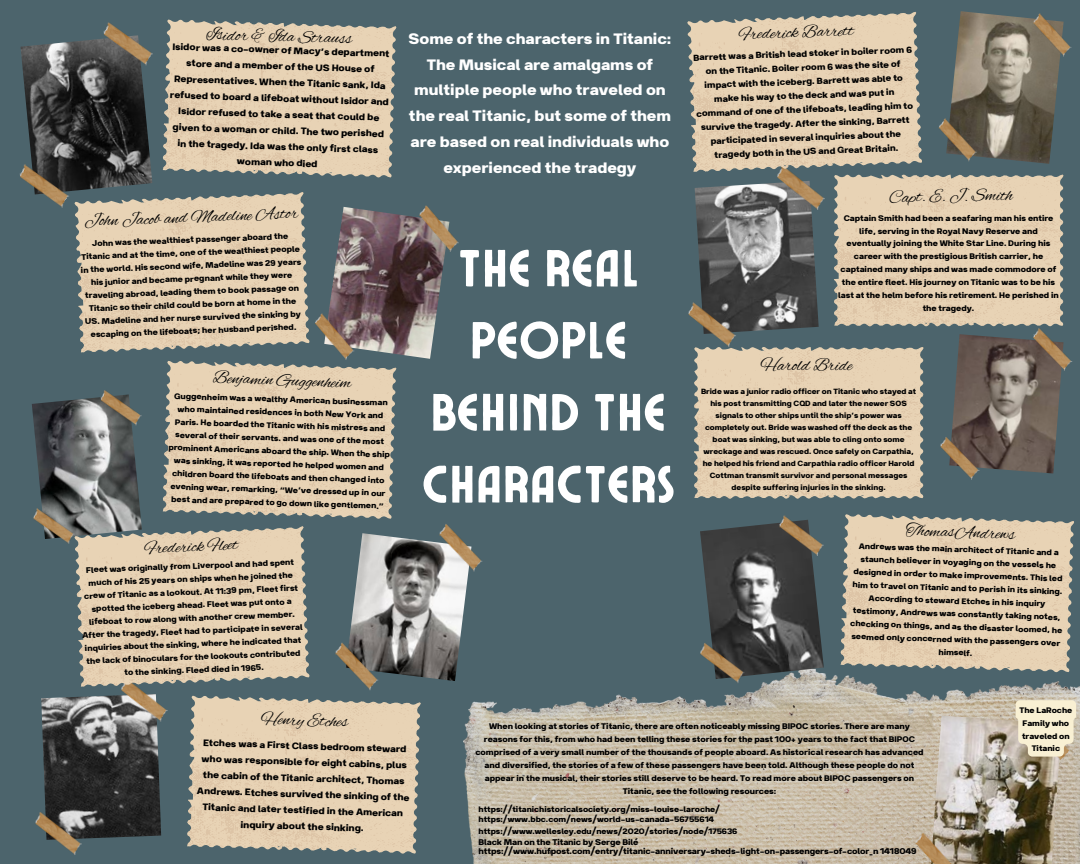
<style>
.page{position:relative;width:1080px;height:864px;background:#4c646c}
.page>*{position:absolute;margin:0;border:0;box-sizing:border-box;transform-origin:0 0}
.t1{font:52.2px/72px "Ayr Lucidity Condensed";color:#fff;text-align:center}
.t2{font:700 18px/25.8px "Breul Grotesk A";color:#fff;text-align:center}
.t3{font:18px "Alex Brush";color:#000}
.t4{font:700 11.25px/16px "Breul Grotesk A";color:#000;text-align:center}
.t5{font:700 10.5px/14px "Breul Grotesk A";color:#000;text-align:center}
.t6{font:700 9.9px "Breul Grotesk A";letter-spacing:-.01em;color:#000}
.t7{font:700 9.75px/12.9px "Breul Grotesk A";color:#000;text-align:center}
.t8{font:700 9.6px/12.8px "Breul Grotesk A";color:#000;text-align:center}
.t9{font:700 9.45px "Breul Grotesk A";color:#000}
.t10{font:700 9px/12px "Breul Grotesk A";color:#000;text-align:center}
</style>
<div class="page">
<img style="left:41px;top:695px;width:120px;height:144px">
<img style="left:950px;top:11px;width:110px;height:153px">
<img style="left:21px;top:39px;width:131px;height:152px">
<img style="left:103px;top:22px;width:50px;height:47px">
<img style="left:19px;top:161px;width:51px;height:47px">
<img style="left:328px;top:207px;width:117px;height:152px">
<img style="left:415px;top:205px;width:44px;height:48px">
<img style="left:315px;top:313px;width:44px;height:47px">
<img style="left:32px;top:397px;width:110px;height:129px">
<img style="left:100px;top:390px;width:42px;height:39px">
<img style="left:33px;top:505px;width:42px;height:39px">
<img style="left:121px;top:688px;width:47px;height:35px">
<img style="left:35px;top:810px;width:47px;height:45px">
<img style="left:1030px;top:13px;width:42px;height:44px">
<img style="left:939px;top:118px;width:41px;height:44px">
<img style="left:695px;top:183px;width:124px;height:149px">
<img style="left:777px;top:173px;width:48px;height:39px">
<img style="left:688px;top:301px;width:49px;height:46px">
<img style="left:951px;top:334px;width:110px;height:140px">
<img style="left:1031px;top:328px;width:42px;height:43px">
<img style="left:940px;top:437px;width:42px;height:43px">
<img style="left:463px;top:673px;width:617px;height:191px">
<img style="left:700px;top:523px;width:124px;height:156px">
<img style="left:779px;top:515px;width:45px;height:43px">
<img style="left:700px;top:641px;width:45px;height:44px">
<img style="left:930px;top:715px;width:132px;height:149px">
<img style="left:1023px;top:757px;width:52px;height:6px">
<img style="left:911px;top:832px;width:53px;height:32px">
<svg style="left:162px;top:19px;width:234px;height:159px;background:#d6c5ab"></svg>
<img style="left:349px;top:533px;width:122px;height:148px">
<img style="left:436px;top:524px;width:47px;height:48px">
<img style="left:335px;top:642px;width:47px;height:48px">
<svg style="left:162px;top:361px;width:234px;height:158px;background:#d7c6ab"></svg>
<svg style="left:187px;top:695px;width:234px;height:159px;background:#d6c5ab"></svg>
<svg style="left:74px;top:526px;width:236px;height:161px;background:#d4c4aa"></svg>
<svg style="left:74px;top:192px;width:236px;height:161px;background:#d3c3aa"></svg>
<svg style="left:834px;top:174px;width:230px;height:153px;background:#decbaf"></svg>
<svg style="left:687px;top:12px;width:235px;height:161px;background:#d4c3aa"></svg>
<svg style="left:839px;top:673px;width:236px;height:1px"></svg>
<svg style="left:840px;top:514px;width:234px;height:159px;background:#d6c5ab"></svg>
<svg style="left:694px;top:347px;width:230px;height:152px;background:#dfcbaf"></svg>
<svg style="left:1016px;top:700px;width:60px;height:57px;background:#f0e6cb"></svg>
<p class="t3" style="left:207px;top:25px;width:147px;rotate:1deg">Isidor &amp; Ida Strauss</p>
<h4 class="t4" style="left:172px;top:37px;width:220px;rotate:2deg">Isidor was a co-owner of Macy’s department store and a member of the US House of Representatives. When the Titanic sank, Ida refused to board a lifeboat without Isidor and Isidor refused to take a seat that could be given to a woman or child. The two perished in the tragedy. Ida was the only first class woman who died</h4>
<p class="t3" style="left:84px;top:211px;width:215px;rotate:-2deg">John Jacob and Madeline Astor</p>
<h3 class="t7" style="left:80px;top:236px;width:222px;rotate:-2deg">John was the wealthiest passenger aboard the Titanic and at the time, one of the wealthiest people in the world. His second wife, Madeline was 29 years his junior and became pregnant while they were traveling abroad, leading them to book passage on Titanic so their child could be born at home in the US. Madeline and her nurse survived the sinking by escaping on the lifeboats; her husband perished.</h3>
<h1 class="t3" style="left:213px;top:368px;width:140px;rotate:2deg">Benjamin Guggenheim</h1>
<p class="t7" style="left:171px;top:388px;width:223px;rotate:2deg">Guggenheim was a wealthy American businessman who maintained residences in both New York and Paris. He boarded the Titanic with his mistress and several of their servants. and was one of the most prominent Americans aboard the ship. When the ship was sinking, it was reported he helped women and children board the lifeboats and then changed into evening wear, remarking, “We’ve dressed up in our best and are prepared to go down like gentlemen.”</p>
<p class="t3" style="left:144px;top:539px;width:95px;rotate:-3deg">Frederick Fleet</p>
<h2 class="t7" style="left:80px;top:562px;width:222px;rotate:-2deg">Fleet was originally from Liverpool and had spent much of his 25 years on ships when he joined the crew of Titanic as a lookout. At 11:39 pm, Fleet first spotted the iceberg ahead. Fleet was put onto a lifeboat to row along with another crew member.<br>After the tragedy, Fleet had to participate in several inquiries about the sinking, where he indicated that the lack of binoculars for the lookouts contributed to the sinking. Fleed died in 1965.</h2>
<p class="t2" style="left:409px;top:24px;width:264px">Some of the characters in Titanic:<br>The Musical are amalgams of multiple people who traveled on the real Titanic, but some of them are based on real individuals who experienced the tradegy</p>
<p class="t1" style="left:422px;top:230px;width:251px">THE REAL<br>PEOPLE<br>BEHIND THE<br>CHARACTERS</p>
<p class="t3" style="left:739px;top:24px;width:116px;rotate:-2deg">Frederick Barrett</p>
<h4 class="t5" style="left:693px;top:49px;width:220px;rotate:-2deg">Barrett was a British lead stoker in boiler room 6 on the Titanic. Boiler room 6 was the site of impact with the iceberg. Barrett was able to make his way to the deck and was put in command of one of the lifeboats, leading him to survive the tragedy. After the sinking, Barrett participated in several inquiries about the tragedy both in the US and Great Britain.</h4>
<h3 class="t3" style="left:889px;top:187px;width:125px;rotate:-1deg">Capt. E. J. Smith</h3>
<p class="t7" style="left:838px;top:210px;width:222px">Captain Smith had been a seafaring man his entire life, serving in the Royal Navy Reserve and eventually joining the White Star Line. During his career with the prestigious British carrier, he captained many ships and was made commodore of the entire fleet. His journey on Titanic was to be his last at the helm before his retirement. He perished in the tragedy.</p>
<p class="t3" style="left:761px;top:355px;width:93px">Harold Bride</p>
<h3 class="t10" style="left:701px;top:385px;width:217px">Bride was a junior radio officer on Titanic who stayed at his post transmitting CQD and later the newer SOS signals to other ships until the ship’s power was completely out. Bride was washed off the deck as the boat was sinking, but was able to cling onto some wreckage and was rescued. Once safely on Carpathia, he helped his friend and Carpathia radio officer Harold Cottman transmit survivor and personal messages despite suffering injuries in the sinking.</h3>
<p class="t3" style="left:906px;top:520px;width:111px;rotate:2deg">ThomasAndrews</p>
<p class="t7" style="left:853px;top:538px;width:214px;rotate:2deg">Andrews was the main architect of Titanic and a staunch believer in voyaging on the vessels he designed in order to make improvements. This led him to travel on Titanic and to perish in its sinking.<br>According to steward Etches in his inquiry testimony, Andrews was constantly taking notes, checking on things, and as the disaster loomed, he seemed only concerned with the passengers over himself.</p>
<p class="t3" style="left:262px;top:709px;width:89px;rotate:2deg">Henry Etches</p>
<p class="t4" style="left:199px;top:733px;width:214px;rotate:2deg">Etches was a First Class bedroom steward who was responsible for eight cabins, plus the cabin of the Titanic architect, Thomas Andrews. Etches survived the sinking of the Titanic and later testified in the American inquiry about the sinking.</p>
<p class="t7" style="left:475px;top:718px;width:450px">When looking at stories of Titanic, there are often noticeably missing BIPOC stories. There are many reasons for this, from who had been telling these stories for the past 100+ years to the fact that BIPOC comprised of a very small number of the thousands of people aboard. As historical research has advanced and diversified, the stories of a few of these passengers have been told. Although these people do not appear in the musical, their stories still deserve to be heard. To read more about BIPOC passengers on Titanic, see the following resources:</p>
<p class="t9" style="left:479px;top:801px;width:243px">https://titanichistoricalsociety.org/miss-louise-laroche/</p>
<p class="t9" style="left:479px;top:811px;width:237px">https:/www.bbc.com/news/world-us-canada-56755614</p>
<h3 class="t9" style="left:479px;top:823px;width:260px">https://www.wellesley.edu/news/2020/stories/node/175636</h3>
<p class="t6" style="left:479px;top:834px;width:161px">Black Man on the Titanic by Serge Bilé</p>
<h3 class="t6" style="left:479px;top:843px;width:440px">https://www.hufpost.com/entry/titanic-anniversary-sheds-light-on-passengers-of-color_n 1418049</h3>
<p class="t8" style="left:1019px;top:703px;width:54px">The LaRoche<br>Family who traveled on<br>Titanic</p>
</div>
